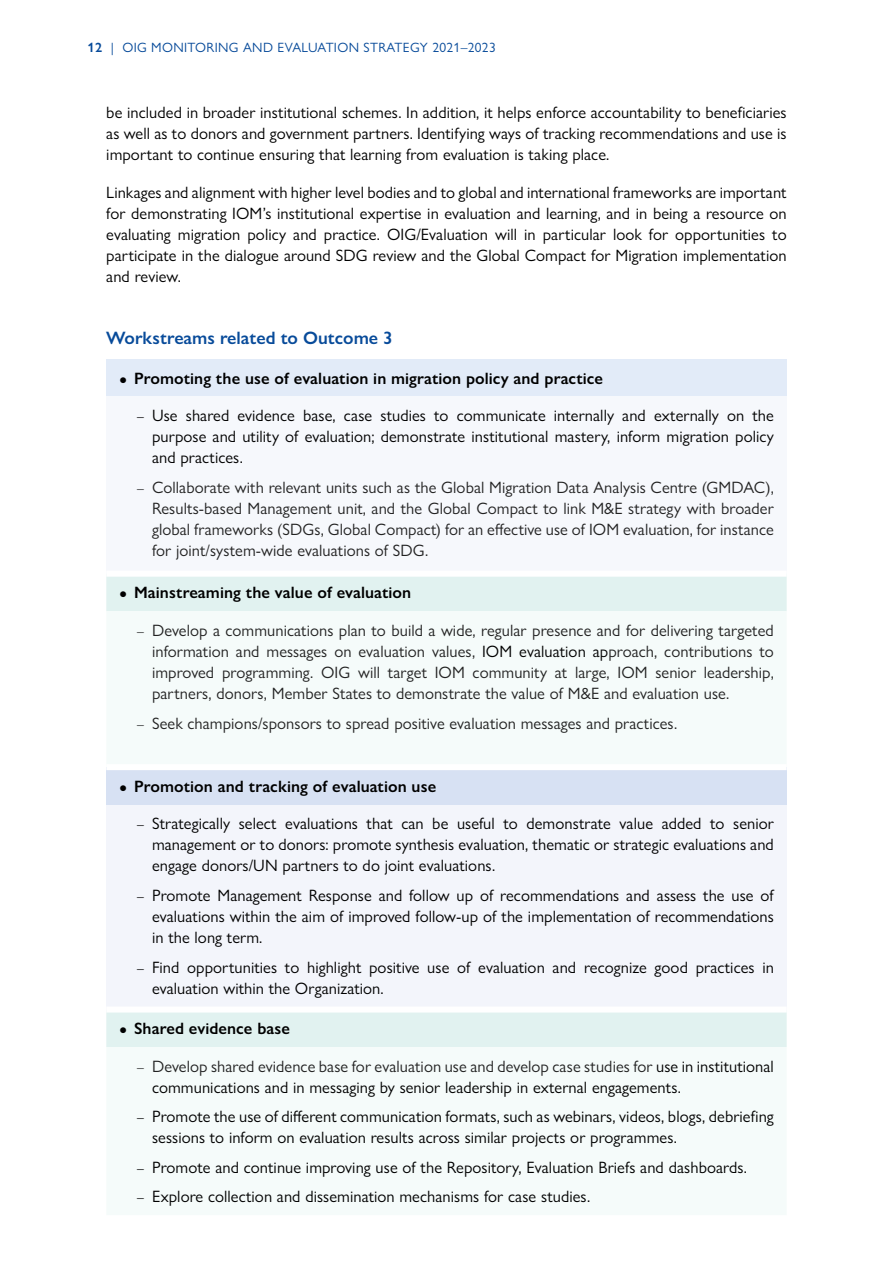
<style>
.page{position:relative;width:893px;height:1263px;background:#fff}
.page>*{position:absolute;margin:0;border:0;box-sizing:border-box;transform-origin:0 0}
.Heading_1{font:600 18px "Gill Sans Nova";color:#084b9a}
.Body_text{font:16.5px/21px "Gill Sans Nova";letter-spacing:.005em;color:#000;text-align:justify}
.t1{font:16.5px/21px "Gill Sans Nova";letter-spacing:.005em;color:#222;text-align:justify}
.t2{font:600 16.5px "Gill Sans Nova";letter-spacing:.005em;color:#000}
.t3{font:13.5px "Gill Sans Nova";letter-spacing:.025em;color:#084b9a}
.s1{font-weight:600}
.s2{font-weight:400;font-size:13.5px}
.s3{font-size:13.5px}
.s4{color:#000}
.s5{font-size:13.5px;color:#222}
.s6{color:#222}
</style>
<div class="page">
<div style="left:106px;top:359px;width:681px;height:37px;background:#e2ebf8"></div>
<div style="left:106px;top:396px;width:681px;height:178px;background:#f6f8fc"></div>
<div style="left:106px;top:577px;width:681px;height:34px;background:#e1f2f0"></div>
<div style="left:106px;top:1012px;width:681px;height:35px;background:#e1f2f0"></div>
<div style="left:106px;top:767px;width:681px;height:38px;background:#d7e1f3"></div>
<div style="left:106px;top:805px;width:681px;height:204px;background:#f3f5fb"></div>
<div style="left:106px;top:571px;width:681px;height:6px;background:#fff"></div>
<div style="left:106px;top:764px;width:681px;height:6px;background:#fff"></div>
<div style="left:106px;top:1006px;width:681px;height:6px;background:#fff"></div>
<p class="t3" style="left:88px;top:40px;width:410px"><span class="s1">12</span> | OIG MONITORING AND EVALUATION STRATEGY 2021–2023</p>
<p class="Body_text" style="left:106px;top:102px;width:682px">be included in broader institutional schemes. In addition, it helps enforce accountability to beneficiaries as well as to donors and government partners. Identifying ways of tracking recommendations and use is important to continue ensuring that learning from evaluation is taking place.</p>
<p class="Body_text" style="left:106px;top:182px;width:682px">Linkages and alignment with higher level bodies and to global and international frameworks are important for demonstrating IOM’s institutional expertise in evaluation and learning, and in being a resource on evaluating migration policy and practice. OIG/Evaluation will in particular look for opportunities to participate in the dialogue around SDG review and the Global Compact for Migration implementation and review.</p>
<p class="Heading_1" style="left:106px;top:327px;width:288px">Workstreams related to Outcome 3</p>
<p class="t2" style="left:119px;top:368px;width:485px"><span class="s2">●</span> Promoting the use of evaluation in migration policy and practice</p>
<p class="Body_text" style="left:152px;top:405px;width:623px;text-indent:-15px"><span class="s3">–</span> Use shared evidence base, case studies to communicate internally and externally on the purpose and utility of evaluation; demonstrate institutional mastery, inform migration policy and practices.</p>
<p class="t1" style="left:152px;top:476px;width:623px;text-indent:-15px"><span class="s3">–</span> Collaborate with relevant units such as the Global Migration Data Analysis Centre (GMDAC), Results-based Management unit, and the Global Compact to link M&amp;E strategy with broader global frameworks (SDGs, Global Compact) for an effective use of IOM evaluation, for instance for joint/system-wide evaluations of SDG.</p>
<p class="t2" style="left:119px;top:583px;width:294px"><span class="s2">●</span> Mainstreaming the value of evaluation</p>
<p class="t1" style="left:152px;top:620px;width:623px;text-indent:-15px"><span class="s3">–</span> Develop a communications plan to build a wide, regular presence and for delivering targeted information and messages on evaluation values, <span class="s4">IOM evaluation ap</span>proach, contributions to improved programming. OIG will target IOM community at large, IOM senior leadership, partners, donors, Member States to demonstrate the value of M&amp;E and evaluation use.</p>
<p class="t1" style="left:137px;top:712px;width:542px"><span class="s3">–</span> Seek champions/sponsors to spread positive evaluation messages and practices.</p>
<p class="t2" style="left:119px;top:776px;width:319px"><span class="s2">●</span> Promotion and tracking of evaluation use</p>
<p class="Body_text" style="left:152px;top:813px;width:623px;text-indent:-15px"><span class="s3">–</span> Strategically select evaluations that can be useful to demonstrate value added to senior management or to donors: promote synthesis evaluation, thematic or strategic evaluations and engage donors/UN partners to do joint evaluations.</p>
<p class="Body_text" style="left:152px;top:885px;width:623px;text-indent:-15px"><span class="s3">–</span> Promote Management Response and follow up of recommendations and assess the use of evaluations within the aim of improved follow-up of the implementation of recommendations in the long term.</p>
<p class="Body_text" style="left:152px;top:956px;width:623px;text-indent:-15px"><span class="s3">–</span> Find opportunities to highlight positive use of evaluation and recognize good practices in evaluation within the Organization.</p>
<p class="t2" style="left:119px;top:1018px;width:172px"><span class="s2">●</span> Shared evidence base</p>
<p class="Body_text" style="left:152px;top:1055px;width:623px;text-indent:-15px"><span class="s5">–</span> <span class="s6">Develop shared evidence base for evaluation use and develop case studies for</span> use in institutional communications and in messaging by senior leadership in external engagements.</p>
<p class="Body_text" style="left:152px;top:1106px;width:623px;text-indent:-15px"><span class="s3">–</span> Promote the use of different communication formats, such as webinars, videos, blogs, debriefing sessions to inform on evaluation results across similar projects or programmes.</p>
<p class="Body_text" style="left:137px;top:1156px;width:611px"><span class="s3">–</span> Promote and continue improving use of the Repository, Evaluation Briefs and dashboards.</p>
<p class="Body_text" style="left:137px;top:1186px;width:455px"><span class="s3">–</span> Explore collection and dissemination mechanisms for case studies.</p>
</div>
